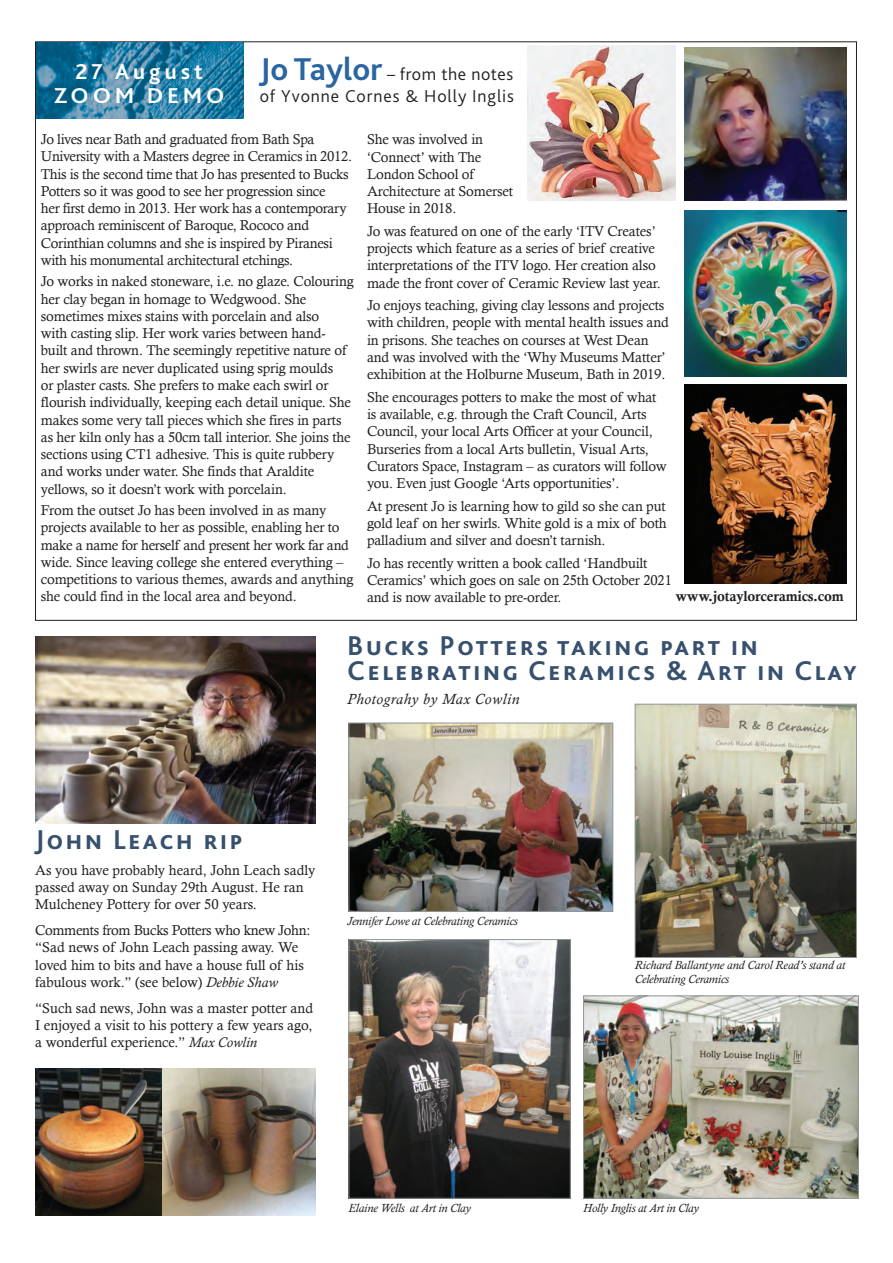
<style>
.page{position:relative;width:893px;height:1263px;background:#fff}
.page>*{position:absolute;margin:0;border:0;box-sizing:border-box;transform-origin:0 0}
.t1{font:700 28.5px/25.5px "Bliss 2";letter-spacing:.08em;color:#37506d}
.t2{font:700 22.5px/24px "Bliss 2";letter-spacing:.16em;color:#fff;text-align:center}
.t3{font:300 18px/22.5px "Bliss 2";letter-spacing:.05em;color:#231f20}
.t4{font:italic 15px "Calisto";letter-spacing:.04em;color:#231f20}
.t5{font:14.25px/17.2px "Calisto";letter-spacing:-.01em;color:#231f20}
.t6{font:14.25px "Calis MT Bol";letter-spacing:-.01em;color:#231f20}
.t7{font:italic 12px/13.5px "Calisto";letter-spacing:-.01em;color:#231f20}
.s1{font-weight:700;font-size:33px;color:#2a65a0}
.s2{font-style:italic}
</style>
<div class="page">
<img style="left:351px;top:941px;width:218px;height:255px">
<div style="left:349px;top:939px;width:222px;height:259px;border:1px solid #939598"></div>
<img style="left:585px;top:997px;width:272px;height:199px">
<div style="left:583px;top:995px;width:276px;height:203px;border:1px solid #939598"></div>
<img style="left:351px;top:725px;width:260px;height:185px">
<div style="left:349px;top:723px;width:264px;height:189px;border:1px solid #939598"></div>
<img style="left:637px;top:706px;width:218px;height:250px">
<div style="left:635px;top:704px;width:222px;height:254px;border:1px solid #939598"></div>
<img style="left:35px;top:637px;width:281px;height:186px">
<img style="left:36px;top:42px;width:207px;height:77px">
<img style="left:35px;top:1069px;width:281px;height:146px">
<img style="left:685px;top:384px;width:162px;height:200px">
<img style="left:528px;top:46px;width:147px;height:155px">
<img style="left:685px;top:48px;width:162px;height:153px">
<img style="left:685px;top:210px;width:162px;height:166px">
<p class="t2" style="left:54px;top:59px;width:172px">27 August<br>ZOOM DEMO</p>
<p class="t3" style="left:260px;top:62px;width:256px"><span class="s1">Jo Taylor</span> – from the notes of Yvonne Cornes &amp; Holly Inglis</p>
<p class="t5" style="left:41px;top:130px;width:313px">Jo lives near Bath and graduated from Bath Spa University with a Masters degree in Ceramics in 2012.<br>This is the second time that Jo has presented to Bucks Potters so it was good to see her progression since<br>her first demo in 2013. Her work has a contemporary approach reminiscent of Baroque, Rococo and Corinthian columns and she is inspired by Piranesi with his monumental architectural etchings.</p>
<p class="t5" style="left:41px;top:273px;width:314px">Jo works in naked stoneware, i.e. no glaze. Colouring her clay began in homage to Wedgwood. She sometimes mixes stains with porcelain and also<br>with casting slip. Her work varies between hand&shy;built and thrown. The seemingly repetitive nature of her swirls are never duplicated using sprig moulds<br>or plaster casts. She prefers to make each swirl or flourish individually, keeping each detail unique. She makes some very tall pieces which she fires in parts as her kiln only has a 50cm tall interior. She joins the sections using CT1 adhesive. This is quite rubbery and works under water. She finds that Araldite yellows, so it doesn’t work with porcelain.</p>
<p class="t5" style="left:41px;top:501px;width:314px">From the outset Jo has been involved in as many projects available to her as possible, enabling her to make a name for herself and present her work far and wide. Since leaving college she entered everything – competitions to various themes, awards and anything she could find in the local area and beyond.</p>
<p class="t5" style="left:367px;top:131px;width:148px">She was involved in ‘Connect’ with The<br>London School of<br>Architecture at Somerset<br>House in 2018.</p>
<p class="t5" style="left:367px;top:222px;width:295px">Jo was featured on one of the early ‘ITV Creates’ projects which feature as a series of brief creative interpretations of the ITV logo. Her creation also made the front cover of Ceramic Review last year.</p>
<p class="t5" style="left:367px;top:297px;width:303px">Jo enjoys teaching, giving clay lessons and projects with children, people with mental health issues and in prisons. She teaches on courses at West Dean and was involved with the ‘Why Museums Matter’ exhibition at the Holburne Museum, Bath in 2019.</p>
<p class="t5" style="left:367px;top:388px;width:301px">She encourages potters to make the most of what is available, e.g. through the Craft Council, Arts Council, your local Arts Officer at your Council, Burseries from a local Arts bulletin, Visual Arts, Curators Space, Instagram – as curators will follow you. Even just Google ‘Arts opportunities’.</p>
<p class="t5" style="left:367px;top:497px;width:301px;text-align:justify">At present Jo is learning how to gild so she can put gold leaf on her swirls. White gold is a mix of both palladium and silver and doesn’t tarnish.</p>
<p class="t5" style="left:367px;top:554px;width:306px">Jo has recently written a book called ‘Handbuilt<br>Ceramics’ which goes on sale on 25th October 2021 and is now available to pre-order.</p>
<p class="t6" style="left:675px;top:588px;width:170px">www.jotaylorceramics.com</p>
<p class="t1" style="left:347px;top:632px;width:511px">Bucks Potters taking part in<br>Celebrating Ceramics &amp; Art in Clay</p>
<p class="t4" style="left:347px;top:691px;width:174px">Photograhy by Max Cowlin</p>
<p class="t1" style="left:35px;top:826px;width:209px">John Leach rip</p>
<p class="t5" style="left:35px;top:861px;width:282px">As you have probably heard, John Leach sadly passed away on Sunday 29th August. He ran<br>Mulcheney Pottery for over 50 years.</p>
<p class="t5" style="left:35px;top:921px;width:277px">Comments from Bucks Potters who knew John: “Sad news of John Leach passing away. We loved him to bits and have a house full of his fabulous work.” (see below) <span class="s2">Debbie Shaw</span></p>
<p class="t5" style="left:35px;top:999px;width:280px;text-align:justify">“Such sad news, John was a master potter and I enjoyed a visit to his pottery a few years ago, a wonderful experience.” <span class="s2">Max Cowlin</span></p>
<p class="t7" style="left:347px;top:914px;width:172px">Jennifer Lowe at Celebrating Ceramics</p>
<p class="t7" style="left:635px;top:959px;width:212px">Richard Ballantyne and Carol Read’s stand at<br>Celebrating Ceramics</p>
<p class="t7" style="left:349px;top:1201px;width:124px">Elaine Wells at Art in Clay</p>
<p class="t7" style="left:583px;top:1201px;width:117px">Holly Inglis at Art in Clay</p>
</div>
